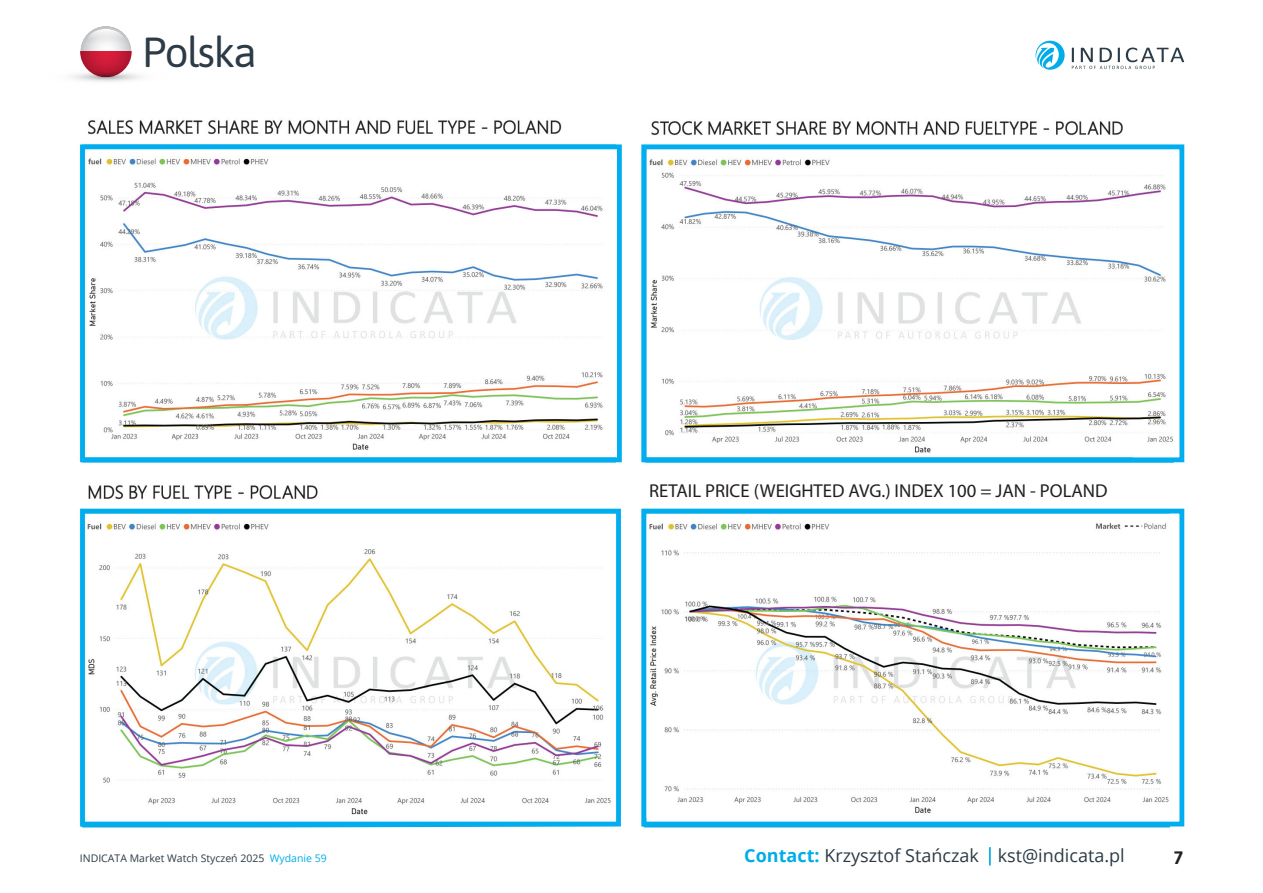
<style>
.page{position:relative;width:1263px;height:893px;background:#fff}
.page>*{position:absolute;margin:0;border:0;box-sizing:border-box;transform-origin:0 0}
.t1{font:42px "Asap";letter-spacing:-.04em;color:#2c3b46}
.t2{font:18.75px "Myriad Pro";color:#231f20}
.t3{font:18px "Open Sans";color:#2c3b46}
.t4{font:700 18px "Asap";color:#231f20}
.t5{font:10.5px "Open Sans";color:#2c3b46}
.s1{color:#00ade8}
.s2{font-weight:700;color:#00ade8}
</style>
<div class="page">
<svg style="left:80px;top:56px;width:52px;height:12px"></svg>
<svg style="left:80px;top:26px;width:52px;height:51px"></svg>
<svg style="left:42px;top:68px;width:128px;height:17px"></svg>
<svg style="left:86px;top:29px;width:39px;height:16px"></svg>
<svg style="left:1035px;top:41px;width:30px;height:29px"></svg>
<svg style="left:1072px;top:48px;width:112px;height:21px"></svg>
<img style="left:80px;top:120px;width:536px;height:344px">
<div style="left:80px;top:144px;width:542px;height:318px;border:5px solid #00aeef"></div>
<img style="left:641px;top:121px;width:532px;height:343px">
<div style="left:641px;top:144px;width:543px;height:318px;border:5px solid #00aeef"></div>
<img style="left:80px;top:485px;width:536px;height:344px">
<div style="left:80px;top:509px;width:541px;height:317px;border:5px solid #00aeef"></div>
<img style="left:641px;top:508px;width:528px;height:321px">
<div style="left:641px;top:509px;width:543px;height:317px;border:5px solid #00aeef"></div>
<svg style="left:989px;top:847px;width:2px;height:18px"></svg>
<h1 class="t1" style="left:143px;top:35px;width:116px">Polska</h1>
<p class="t2" style="left:649px;top:484px;width:460px">RETAIL PRICE (WEIGHTED AVG.) INDEX 100 = JAN - POLAND</p>
<p class="t5" style="left:80px;top:851px;width:248px">INDICATA Market Watch Styczeń 2025 <span class="s1">Wydanie 59</span></p>
<p class="t3" style="left:744px;top:843px;width:382px"><span class="s2">Contact:</span> Krzysztof Stańczak kst@indicata.pl</p>
<p class="t4" style="left:1174px;top:847px;width:11px">7</p>
</div>
